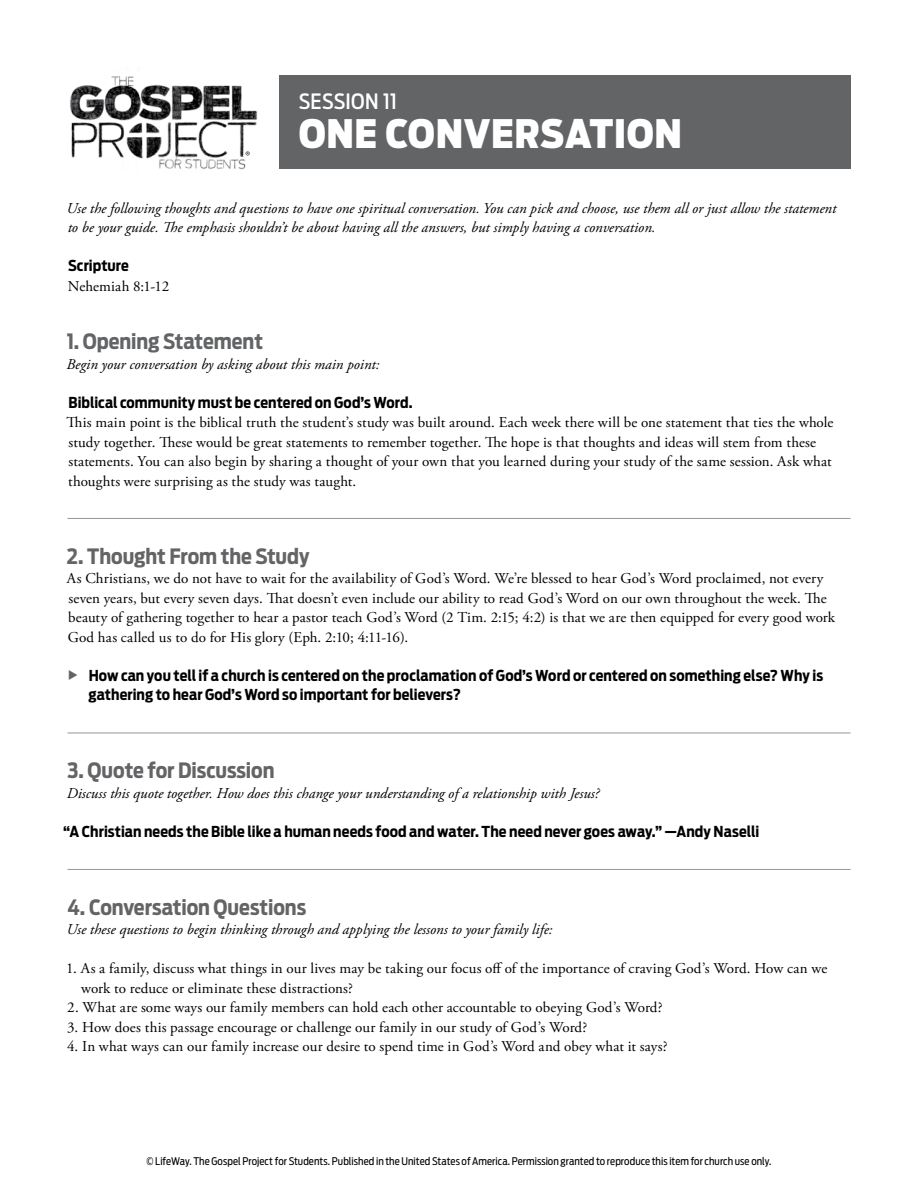
<style>
.page{position:relative;width:918px;height:1188px;background:#fff}
.page>*{position:absolute;margin:0;border:0;box-sizing:border-box;transform-origin:0 0}
.t1{font:900 39px "Antenna Cond";letter-spacing:.015em;color:#fff}
.t2{font:700 21px "Antenna Cond";letter-spacing:-.005em;color:#636466}
.t3{font:500 21px "Antenna Cond";letter-spacing:.01em;color:#fff}
.t4{font:15px/19.5px "Adobe Garamond Pro";letter-spacing:.01em;color:#000}
.t5{font:italic 15px/19.5px "Adobe Garamond Pro";color:#000}
.t6{font:700 15px/19.5px "Antenna Cond";letter-spacing:.005em;color:#000}
.t7{font:10.5px "Antenna Cond";letter-spacing:.005em;color:#000}
</style>
<div class="page">
<div style="left:279px;top:75px;width:571px;height:94px;background:#636466"></div>
<hr style="left:68px;top:518px;width:782px;height:1px;background:#939598">
<hr style="left:68px;top:733px;width:782px;height:1px;background:#939598">
<hr style="left:68px;top:869px;width:782px;height:1px;background:#939598">
<img style="left:111px;top:76px;width:23px;height:6px">
<img style="left:70px;top:82px;width:187px;height:76px">
<img style="left:140px;top:158px;width:106px;height:12px">
<svg style="left:246px;top:151px;width:4px;height:4px"></svg>
<h2 class="t3" style="left:299px;top:89px;width:100px">SESSION 11</h2>
<h1 class="t1" style="left:299px;top:111px;width:385px">ONE CONVERSATION</h1>
<p class="t5" style="left:67px;top:199px;width:771px">Use the following thoughts and questions to have one spiritual conversation. You can pick and choose, use them all or just allow the statement to be your guide. The emphasis shouldn’t be about having all the answers, but simply having a conversation.</p>
<p class="t6" style="left:68px;top:256px;width:62px">Scripture</p>
<p class="t4" style="left:68px;top:277px;width:103px">Nehemiah 8:1-12</p>
<h2 class="t2" style="left:67px;top:329px;width:198px">1. Opening Statement</h2>
<p class="t5" style="left:67px;top:355px;width:315px">Begin your conversation by asking about this main point:</p>
<p class="t6" style="left:68px;top:393px;width:346px">Biblical community must be centered on God’s Word.</p>
<p class="t4" style="left:67px;top:413px;width:768px">This main point is the biblical truth the student’s study was built around. Each week there will be one statement that ties the whole study together. These would be great statements to remember together. The hope is that thoughts and ideas will stem from these statements. You can also begin by sharing a thought of your own that you learned during your study of the same session. Ask what thoughts were surprising as the study was taught.</p>
<h2 class="t2" style="left:67px;top:544px;width:244px">2. Thought From the Study</h2>
<p class="t4" style="left:67px;top:569px;width:770px">As Christians, we do not have to wait for the availability of God’s Word. We’re blessed to hear God’s Word proclaimed, not every seven years, but every seven days. That doesn’t even include our ability to read God’s Word on our own throughout the week. The beauty of gathering together to hear a pastor teach God’s Word (2 Tim. 2:15; 4:2) is that we are then equipped for every good work God has called us to do for His glory (Eph. 2:10; 4:11-16).</p>
<p class="t6" style="left:89px;top:666px;width:736px">How can you tell if a church is centered on the proclamation of God’s Word or centered on something else? Why is gathering to hear God’s Word so important for believers?</p>
<h2 class="t2" style="left:67px;top:758px;width:209px">3. Quote for Discussion</h2>
<p class="t5" style="left:67px;top:784px;width:534px">Discuss this quote together. How does this change your understanding of a relationship with Jesus?</p>
<p class="t6" style="left:63px;top:822px;width:698px">“A Christian needs the Bible like a human needs food and water. The need never goes away.” —Andy Naselli</p>
<h2 class="t2" style="left:68px;top:895px;width:240px">4. Conversation Questions</h2>
<p class="t5" style="left:67px;top:920px;width:488px">Use these questions to begin thinking through and applying the lessons to your family life:</p>
<p class="t4" style="left:81px;top:959px;width:748px;text-indent:-15px">1. As a family, discuss what things in our lives may be taking our focus off of the importance of craving God’s Word. How can we work to reduce or eliminate these distractions?</p>
<p class="t4" style="left:67px;top:998px;width:597px">2. What are some ways our family members can hold each other accountable to obeying God’s Word?</p>
<p class="t4" style="left:67px;top:1018px;width:522px">3. How does this passage encourage or challenge our family in our study of God’s Word?</p>
<p class="t4" style="left:67px;top:1037px;width:602px">4. In what ways can our family increase our desire to spend time in God’s Word and obey what it says?</p>
<p class="t7" style="left:147px;top:1155px;width:626px">© LifeWay. The Gospel Project for Students. Published in the United States of America. Permission granted to reproduce this item for church use only.</p>
</div>
